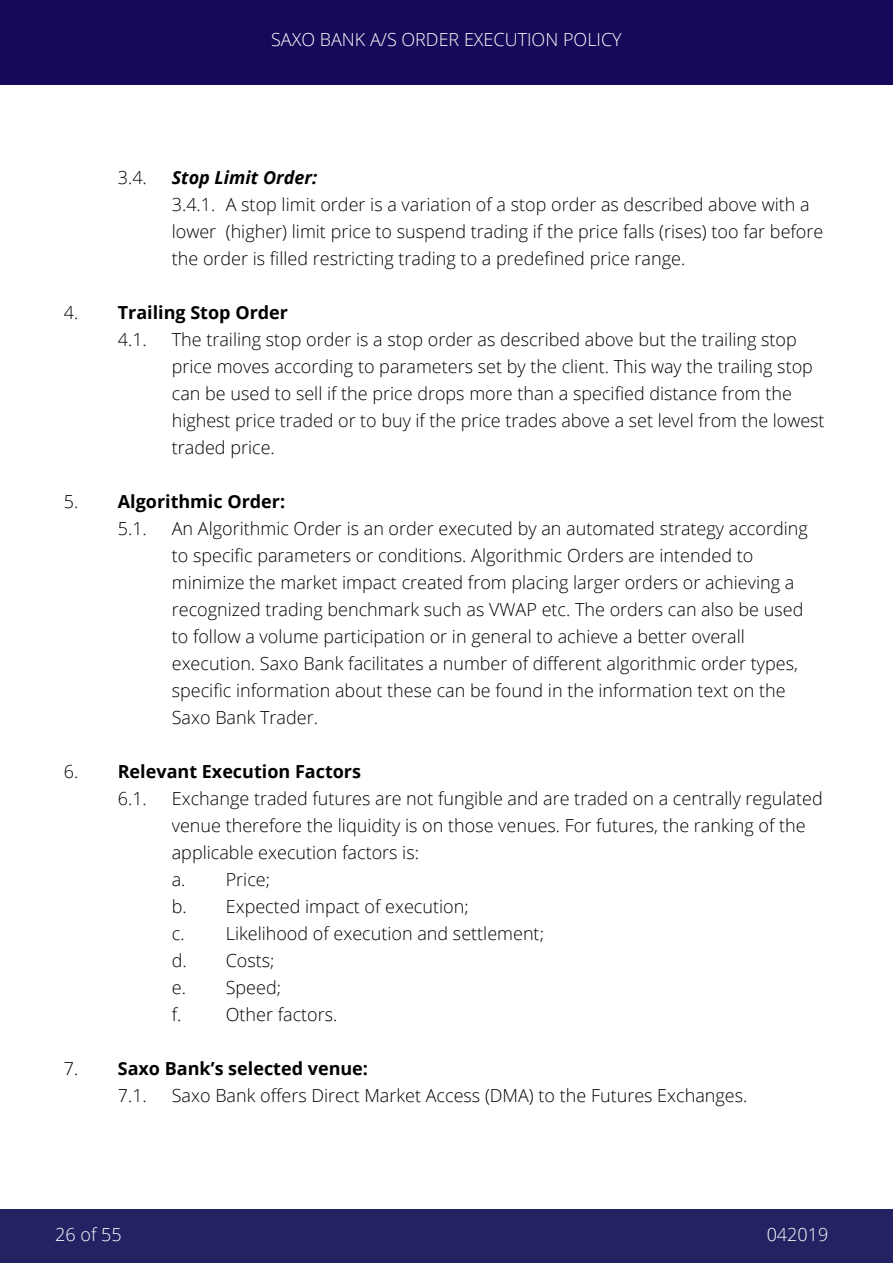
<style>
.page{position:relative;width:893px;height:1263px;background:#fff}
.page>*{position:absolute;margin:0;border:0;box-sizing:border-box;transform-origin:0 0}
.t1{font:300 18px/27px "Open Sans";color:#000}
.t2{font:700 18px/27px "Open Sans";color:#000}
.t3{font:300 18px "Open Sans";color:#fff}
.t4{font:italic 700 18px "Open Sans";color:#000}
.s1{font-weight:300}
</style>
<div class="page">
<div style="left:0;top:0;width:893px;height:85px;background:#150a59"></div>
<div style="left:0;top:1209px;width:893px;height:54px;background:#232263"></div>
<p class="t3" style="left:271px;top:27px;width:352px">SAXO BANK A/S ORDER EXECUTION POLICY</p>
<p class="t1" style="left:118px;top:163px;width:31px">3.4.</p>
<p class="t4" style="left:172px;top:165px;width:147px">Stop Limit Order:</p>
<p class="t1" style="left:172px;top:190px;width:653px">3.4.1. A stop limit order is a variation of a stop order as described above with a lower (higher) limit price to suspend trading if the price falls (rises) too far before the order is filled restricting trading to a predefined price range.</p>
<p class="t2" style="left:118px;top:298px;width:172px;text-indent:-54px"><span class="s1">4.</span> Trailing Stop Order<br><span class="s1">4.1.</span></p>
<p class="t1" style="left:172px;top:325px;width:654px">The trailing stop order is a stop order as described above but the trailing stop price moves according to parameters set by the client. This way the trailing stop can be used to sell if the price drops more than a specified distance from the highest price traded or to buy if the price trades above a set level from the lowest traded price.</p>
<p class="t2" style="left:118px;top:487px;width:169px;text-indent:-54px"><span class="s1">5.</span> Algorithmic Order:<br><span class="s1">5.1.</span></p>
<p class="t1" style="left:172px;top:514px;width:638px">An Algorithmic Order is an order executed by an automated strategy according to specific parameters or conditions. Algorithmic Orders are intended to minimize the market impact created from placing larger orders or achieving a recognized trading benchmark such as VWAP etc. The orders can also be used to follow a volume participation or in general to achieve a better overall execution. Saxo Bank facilitates a number of different algorithmic order types, specific information about these can be found in the information text on the Saxo Bank Trader.</p>
<p class="t2" style="left:118px;top:757px;width:245px;text-indent:-54px"><span class="s1">6.</span> Relevant Execution Factors<br><span class="s1">6.1.</span></p>
<p class="t1" style="left:172px;top:784px;width:652px">Exchange traded futures are not fungible and are traded on a centrally regulated venue therefore the liquidity is on those venues. For futures, the ranking of the applicable execution factors is:<br>a. Price;<br>b. Expected impact of execution;<br>c. Likelihood of execution and settlement;<br>d. Costs;<br>e. Speed;<br>f.</p>
<p class="t1" style="left:226px;top:1000px;width:113px">Other factors.</p>
<p class="t2" style="left:118px;top:1054px;width:252px;text-indent:-54px"><span class="s1">7.</span> Saxo Bank’s selected venue:<br><span class="s1">7.1.</span></p>
<p class="t1" style="left:172px;top:1081px;width:577px">Saxo Bank offers Direct Market Access (DMA) to the Futures Exchanges.</p>
<p class="t3" style="left:55px;top:1222px;width:68px">26 of 55</p>
<p class="t3" style="left:767px;top:1222px;width:63px">042019</p>
</div>
